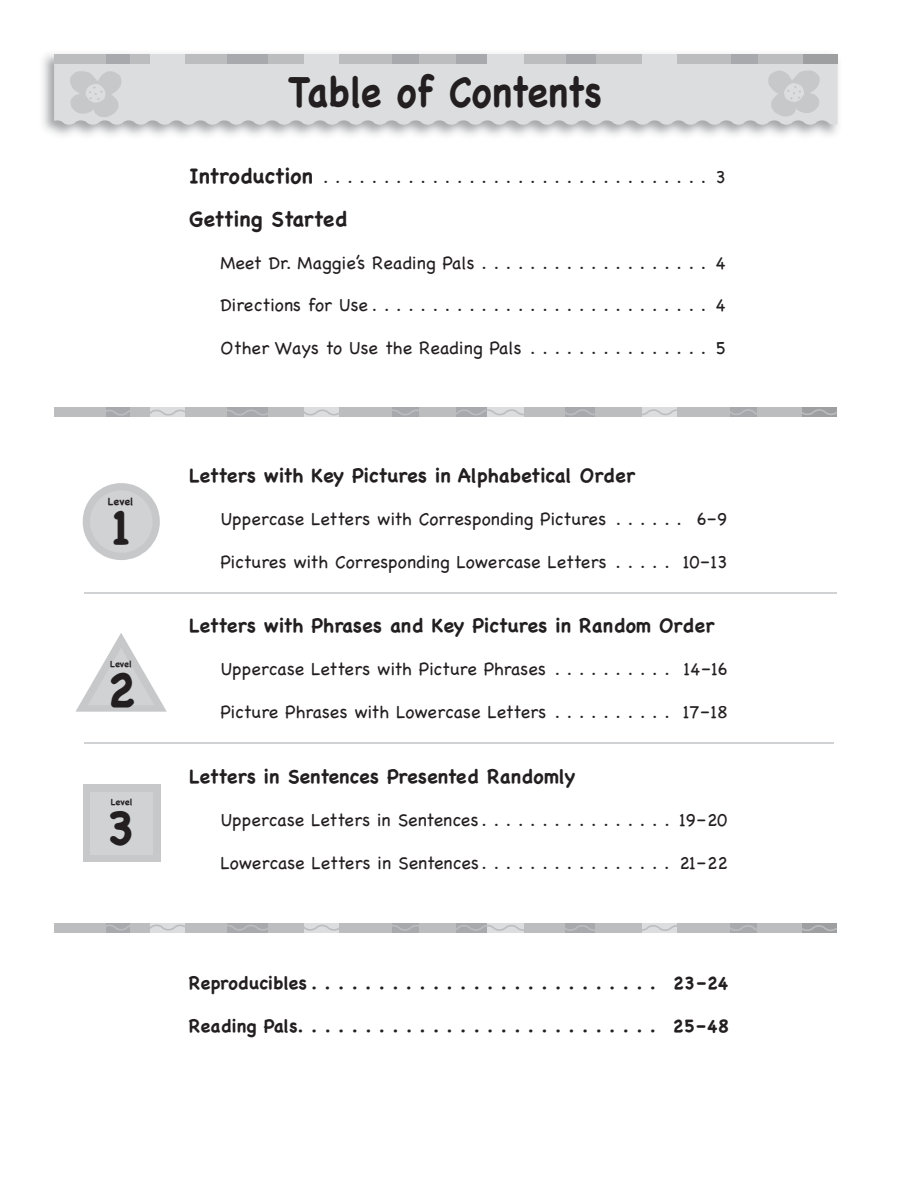
<style>
.page{position:relative;width:918px;height:1188px;background:#fff}
.page>*{position:absolute;margin:0;border:0;box-sizing:border-box;transform-origin:0 0}
.t1{font:700 48px "Chalkboard";color:#231f20}
.t2{font:700 42px "Chalkboard";color:#231f20;scale:.9 1}
.t3{font:700 21px "Chalkboard";color:#231f20}
.t4{font:700 19.5px "Chalkboard";color:#231f20}
.t5{font:18px "Chalkboard";color:#231f20}
.t6{font:700 18px "Chalkboard";color:#231f20}
.t7{font:700 10.5px "Chalkboard";letter-spacing:-.005em;color:#231f20}
.t8{font:700 9px "Chalkboard";letter-spacing:-.005em;color:#231f20}
.s1{font-weight:700;font-size:21px}
</style>
<div class="page">
<img style="left:43px;top:53px;width:795px;height:83px">
<div style="left:54px;top:64px;width:784px;height:62px;background:#dcddde"></div>
<div style="left:54px;top:54px;width:784px;height:10px;background:#bbbdbf"></div>
<div style="left:803px;top:54px;width:35px;height:10px;background:#9d9fa1"></div>
<div style="left:731px;top:54px;width:26px;height:10px;background:#a7a9ac"></div>
<div style="left:642px;top:54px;width:35px;height:10px;background:#dcddde"></div>
<div style="left:487px;top:54px;width:37px;height:10px;background:#dcddde"></div>
<div style="left:566px;top:54px;width:30px;height:10px;background:#a7a9ac"></div>
<div style="left:456px;top:54px;width:31px;height:10px;background:#a7a9ac"></div>
<div style="left:392px;top:54px;width:27px;height:10px;background:#a7a9ac"></div>
<div style="left:304px;top:54px;width:35px;height:10px;background:#dcddde"></div>
<div style="left:150px;top:54px;width:35px;height:10px;background:#dcddde"></div>
<div style="left:227px;top:54px;width:41px;height:10px;background:#a7a9ac"></div>
<div style="left:106px;top:54px;width:24px;height:10px;background:#a7a9ac"></div>
<div style="left:54px;top:407px;width:783px;height:10px;background:#bbbdbf"></div>
<div style="left:802px;top:407px;width:35px;height:10px;background:#9d9fa1"></div>
<div style="left:730px;top:407px;width:27px;height:10px;background:#a7a9ac"></div>
<div style="left:642px;top:407px;width:35px;height:10px;background:#dcddde"></div>
<div style="left:487px;top:407px;width:37px;height:10px;background:#dcddde"></div>
<div style="left:565px;top:407px;width:30px;height:10px;background:#a7a9ac"></div>
<div style="left:456px;top:407px;width:31px;height:10px;background:#a7a9ac"></div>
<div style="left:392px;top:407px;width:26px;height:10px;background:#a7a9ac"></div>
<div style="left:304px;top:407px;width:34px;height:10px;background:#dcddde"></div>
<div style="left:150px;top:407px;width:35px;height:10px;background:#dcddde"></div>
<div style="left:227px;top:407px;width:41px;height:10px;background:#a7a9ac"></div>
<div style="left:106px;top:407px;width:24px;height:10px;background:#a7a9ac"></div>
<svg style="left:106px;top:409px;width:732px;height:7px"></svg>
<div style="left:54px;top:923px;width:783px;height:10px;background:#bbbdbf"></div>
<div style="left:802px;top:923px;width:35px;height:10px;background:#9d9fa1"></div>
<div style="left:730px;top:923px;width:27px;height:10px;background:#a7a9ac"></div>
<div style="left:642px;top:923px;width:35px;height:10px;background:#dcddde"></div>
<div style="left:487px;top:923px;width:37px;height:10px;background:#dcddde"></div>
<div style="left:565px;top:923px;width:30px;height:10px;background:#a7a9ac"></div>
<div style="left:456px;top:923px;width:31px;height:10px;background:#a7a9ac"></div>
<div style="left:392px;top:923px;width:26px;height:10px;background:#a7a9ac"></div>
<div style="left:304px;top:923px;width:34px;height:10px;background:#dcddde"></div>
<div style="left:150px;top:923px;width:35px;height:10px;background:#dcddde"></div>
<div style="left:227px;top:923px;width:41px;height:10px;background:#a7a9ac"></div>
<div style="left:106px;top:923px;width:24px;height:10px;background:#a7a9ac"></div>
<svg style="left:106px;top:924px;width:731px;height:7px"></svg>
<svg style="left:83px;top:483px;width:77px;height:77px"></svg>
<div style="left:83px;top:784px;width:77px;height:78px;background:#c6c8ca"></div>
<div style="left:91px;top:792px;width:62px;height:62px;background:#d1d2d4"></div>
<svg style="left:75px;top:633px;width:92px;height:79px"></svg>
<hr style="left:84px;top:592px;width:753px;height:2px;background:#d1d2d4">
<hr style="left:84px;top:743px;width:749px;height:1px;background:#d1d2d4">
<svg style="left:768px;top:70px;width:52px;height:47px;background:#cdcfd0"></svg>
<svg style="left:70px;top:70px;width:52px;height:47px;background:#cdcfd1"></svg>
<p class="t7" style="left:108px;top:495px;width:27px">Level</p>
<h1 class="t1" style="left:111px;top:497px;width:21px">1</h1>
<p class="t8" style="left:110px;top:658px;width:23px">Level</p>
<h1 class="t1" style="left:107px;top:659px;width:31px">2</h1>
<p class="t8" style="left:111px;top:797px;width:23px">Level</p>
<h1 class="t1" style="left:106px;top:797px;width:31px">3</h1>
<h2 class="t2" style="left:288px;top:65px;width:350px">Table of Contents</h2>
<p class="t5" style="left:189px;top:165px;width:538px"><span class="s1">Introduction</span> . . . . . . . . . . . . . . . . . . . . . . . . . . . . . . . . 3</p>
<p class="t3" style="left:189px;top:205px;width:160px">Getting Started</p>
<p class="t5" style="left:220px;top:251px;width:507px">Meet Dr. Maggie’s Reading Pals . . . . . . . . . . . . . . . . . . . 4</p>
<p class="t5" style="left:220px;top:294px;width:507px">Directions for Use . . . . . . . . . . . . . . . . . . . . . . . . . . . . 4</p>
<p class="t5" style="left:220px;top:337px;width:507px">Other Ways to Use the Reading Pals . . . . . . . . . . . . . . . 5</p>
<p class="t4" style="left:189px;top:463px;width:448px">Letters with Key Pictures in Alphabetical Order</p>
<p class="t5" style="left:220px;top:507px;width:508px">Uppercase Letters with Corresponding Pictures . . . . . . 6–9</p>
<p class="t5" style="left:220px;top:550px;width:508px">Pictures with Corresponding Lowercase Letters . . . . . 10–13</p>
<p class="t4" style="left:189px;top:613px;width:527px">Letters with Phrases and Key Pictures in Random Order</p>
<p class="t5" style="left:220px;top:658px;width:508px">Uppercase Letters with Picture Phrases . . . . . . . . . . 14–16</p>
<p class="t5" style="left:220px;top:701px;width:508px">Picture Phrases with Lowercase Letters . . . . . . . . . . 17–18</p>
<p class="t4" style="left:189px;top:764px;width:388px">Letters in Sentences Presented Randomly</p>
<p class="t5" style="left:220px;top:808px;width:508px">Uppercase Letters in Sentences . . . . . . . . . . . . . . . . 19–20</p>
<p class="t5" style="left:220px;top:851px;width:508px">Lowercase Letters in Sentences . . . . . . . . . . . . . . . . 21–22</p>
<p class="t6" style="left:189px;top:971px;width:541px">Reproducibles . . . . . . . . . . . . . . . . . . . . . . . . . . 23–24</p>
<p class="t6" style="left:189px;top:1014px;width:541px">Reading Pals. . . . . . . . . . . . . . . . . . . . . . . . . . . 25–48</p>
</div>
